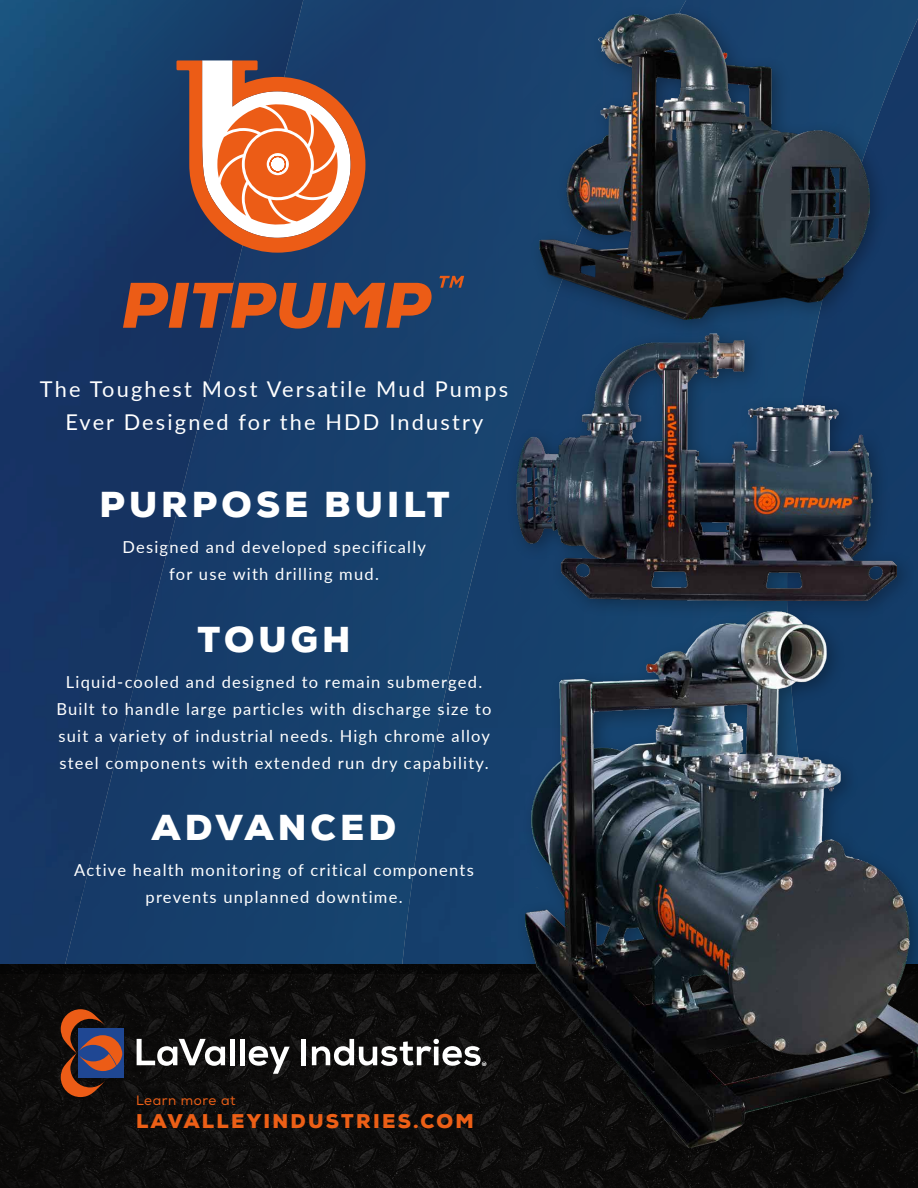
<style>
.page{position:relative;width:918px;height:1188px;background:#fff}
.page>*{position:absolute;margin:0;border:0;box-sizing:border-box;transform-origin:0 0}
.t1{font:900 36px "Nexa";letter-spacing:.115em;color:#fff}
.t2{font:21.75px/33px "Lato";letter-spacing:.1em;color:#fff;text-align:center}
.t3{font:900 19.8px "Nexa";letter-spacing:.115em;color:#ec5f16}
.t4{font:16.5px/27px "Lato";letter-spacing:.075em;color:#fff;text-align:center}
.t5{font:13.5px "Nexa";letter-spacing:.04em;color:#ec5f16}
.t6{font:700 6.15px "Nexa";color:#fff}
</style>
<div class="page">
<svg style="left:0;top:974px;width:918px;height:214px;background:#0e0d0d"></svg>
<svg style="left:137px;top:1039px;width:88px;height:27px"></svg>
<div style="left:230px;top:1039px;width:5px;height:26px;background:#fff"></div>
<div style="left:240px;top:1039px;width:5px;height:26px;background:#fff"></div>
<svg style="left:249px;top:1046px;width:41px;height:28px"></svg>
<div style="left:301px;top:1039px;width:5px;height:26px;background:#fff"></div>
<svg style="left:312px;top:1038px;width:169px;height:28px"></svg>
<div style="left:78px;top:1028px;width:46px;height:50px;background:#1f4793"></div>
<svg style="left:61px;top:1009px;width:61px;height:88px"></svg>
<div style="left:0;top:0;width:918px;height:974px;background:#163e6b"></div>
<svg style="left:123px;top:283px;width:309px;height:46px"></svg>
<svg style="left:439px;top:276px;width:25px;height:12px"></svg>
<svg style="left:176px;top:60px;width:189px;height:193px"></svg>
<div style="left:529px;top:4px;width:360px;height:334px;background:#000;opacity:.3"></div>
<img style="left:539px;top:14px;width:330px;height:305px">
<div style="left:506px;top:324px;width:410px;height:296px;background:#153b68"></div>
<img style="left:516px;top:333px;width:381px;height:267px">
<div style="left:516px;top:602px;width:402px;height:564px;background:#000;opacity:.3"></div>
<img style="left:526px;top:612px;width:392px;height:535px">
<h2 class="t2" style="left:40px;top:372px;width:470px">The Toughest Most Versatile Mud Pumps<br>Ever Designed for the HDD Industry</h2>
<h1 class="t1" style="left:99px;top:482px;width:352px">PURPOSE BUILT</h1>
<p class="t4" style="left:122px;top:533px;width:305px">Designed and developed specifically for use with drilling mud.</p>
<h1 class="t1" style="left:198px;top:616px;width:154px">TOUGH</h1>
<p class="t4" style="left:56px;top:667px;width:437px">Liquid-cooled and designed to remain submerged.<br>Built to handle large particles with discharge size to suit a variety of industrial needs. High chrome alloy steel components with extended run dry capability.</p>
<h1 class="t1" style="left:152px;top:805px;width:246px">ADVANCED</h1>
<p class="t4" style="left:74px;top:856px;width:401px">Active health monitoring of critical components prevents unplanned downtime.</p>
<p class="t6" style="left:482px;top:1060px;width:7px">®</p>
<p class="t5" style="left:136px;top:1092px;width:101px">Learn more at</p>
<p class="t3" style="left:136px;top:1108px;width:339px">LAVALLEYINDUSTRIES.COM</p>
</div>
